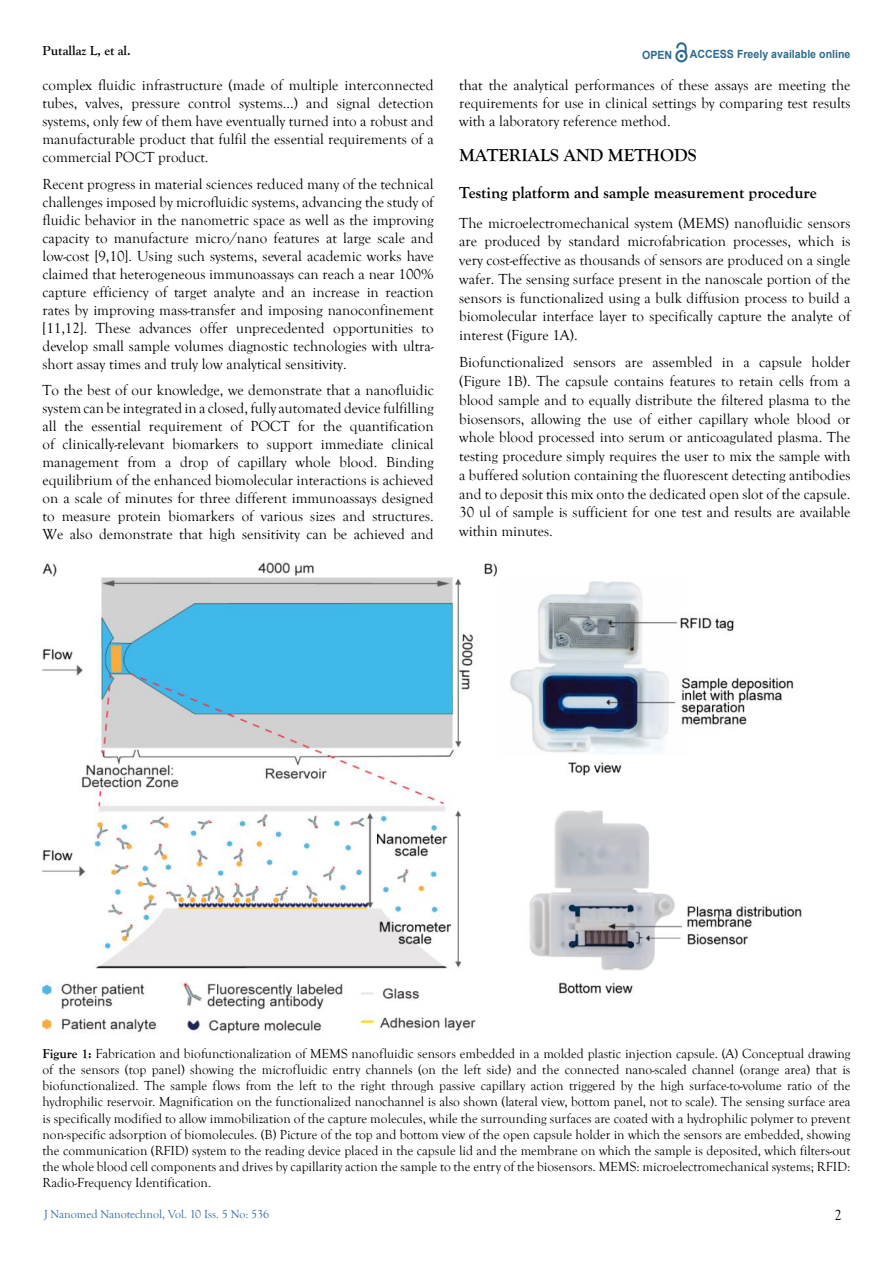
<style>
.page{position:relative;width:893px;height:1263px;background:#fff}
.page>*{position:absolute;margin:0;border:0;box-sizing:border-box;transform-origin:0 0}
.t1{font:700 18px "Goudy Old Style T";color:#000}
.t2{font:700 16.5px "Goudy Old Style T";color:#000}
.t3{font:15px/18px "Goudy Old Style T";color:#000;text-align:justify}
.t4{font:13.5px/16.2px "Goudy Old Style T";color:#000;text-align:justify}
.t5{font:700 13.5px "Goudy Old Style T";color:#000}
.t6{font:12px "Goudy Old Style T";color:#32669a}
.t7{font:700 11.25px "Arial";color:#2d6a8e;scale:.94 1}
.s1{font-weight:700}
</style>
<div class="page">
<svg style="left:675px;top:43px;width:12px;height:19px"></svg>
<img style="left:43px;top:562px;width:759px;height:472px">
<p class="t5" style="left:43px;top:43px;width:90px">Putallaz L, et al.</p>
<p class="t7" style="left:642px;top:47px;width:34px">OPEN</p>
<p class="t7" style="left:690px;top:46px;width:172px">ACCESS Freely available online</p>
<p class="t3" style="left:43px;top:77px;width:393px">complex fluidic infrastructure (made of multiple interconnected tubes, valves, pressure control systems…) and signal detection systems, only few of them have eventually turned into a robust and manufacturable product that fulfil the essential requirements of a commercial POCT product.</p>
<p class="t3" style="left:43px;top:175px;width:393px">Recent progress in material sciences reduced many of the technical challenges imposed by microfluidic systems, advancing the study of fluidic behavior in the nanometric space as well as the improving capacity to manufacture micro/nano features at large scale and low-cost [9,10]. Using such systems, several academic works have claimed that heterogeneous immunoassays can reach a near 100% capture efficiency of target analyte and an increase in reaction rates by improving mass-transfer and imposing nanoconfinement [11,12]. These advances offer unprecedented opportunities to develop small sample volumes diagnostic technologies with ultra&shy;short assay times and truly low analytical sensitivity.</p>
<p class="t3" style="left:43px;top:382px;width:393px">To the best of our knowledge, we demonstrate that a nanofluidic system can be integrated in a closed, fully automated device fulfilling all the essential requirement of POCT for the quantification of clinically-relevant biomarkers to support immediate clinical management from a drop of capillary whole blood. Binding equilibrium of the enhanced biomolecular interactions is achieved on a scale of minutes for three different immunoassays designed to measure protein biomarkers of various sizes and structures.<br>We also demonstrate that high sensitivity can be achieved and</p>
<p class="t3" style="left:459px;top:77px;width:393px">that the analytical performances of these assays are meeting the requirements for use in clinical settings by comparing test results with a laboratory reference method.</p>
<p class="t1" style="left:459px;top:145px;width:239px">MATERIALS AND METHODS</p>
<p class="t2" style="left:459px;top:183px;width:359px">Testing platform and sample measurement procedure</p>
<p class="t3" style="left:459px;top:214px;width:393px;line-height:18.6px">The microelectromechanical system (MEMS) nanofluidic sensors are produced by standard microfabrication processes, which is very cost-effective as thousands of sensors are produced on a single wafer. The sensing surface present in the nanoscale portion of the sensors is functionalized using a bulk diffusion process to build a biomolecular interface layer to specifically capture the analyte of interest (Figure 1A).</p>
<p class="t3" style="left:459px;top:353px;width:393px;line-height:18.8px">Biofunctionalized sensors are assembled in a capsule holder (Figure 1B). The capsule contains features to retain cells from a blood sample and to equally distribute the filtered plasma to the biosensors, allowing the use of either capillary whole blood or whole blood processed into serum or anticoagulated plasma. The testing procedure simply requires the user to mix the sample with a buffered solution containing the fluorescent detecting antibodies and to deposit this mix onto the dedicated open slot of the capsule.<br>30 ul of sample is sufficient for one test and results are available within minutes.</p>
<p class="t4" style="left:43px;top:1045px;width:809px"><span class="s1">Figure 1:</span> Fabrication and biofunctionalization of MEMS nanofluidic sensors embedded in a molded plastic injection capsule. (A) Conceptual drawing of the sensors (top panel) showing the microfluidic entry channels (on the left side) and the connected nano-scaled channel (orange area) that is biofunctionalized. The sample flows from the left to the right through passive capillary action triggered by the high surface-to-volume ratio of the hydrophilic reservoir. Magnification on the functionalized nanochannel is also shown (lateral view, bottom panel, not to scale). The sensing surface area is specifically modified to allow immobilization of the capture molecules, while the surrounding surfaces are coated with a hydrophilic polymer to prevent non-specific adsorption of biomolecules. (B) Picture of the top and bottom view of the open capsule holder in which the sensors are embedded, showing the communication (RFID) system to the reading device placed in the capsule lid and the membrane on which the sample is deposited, which filters-out the whole blood cell components and drives by capillarity action the sample to the entry of the biosensors. MEMS: microelectromechanical systems; RFID:<br>Radio-Frequency Identification.</p>
<p class="t6" style="left:44px;top:1207px;width:227px">J Nanomed Nanotechnol, Vol. 10 Iss. 5 No: 536</p>
<p class="t3" style="left:834px;top:1207px;width:9px">2</p>
</div>
